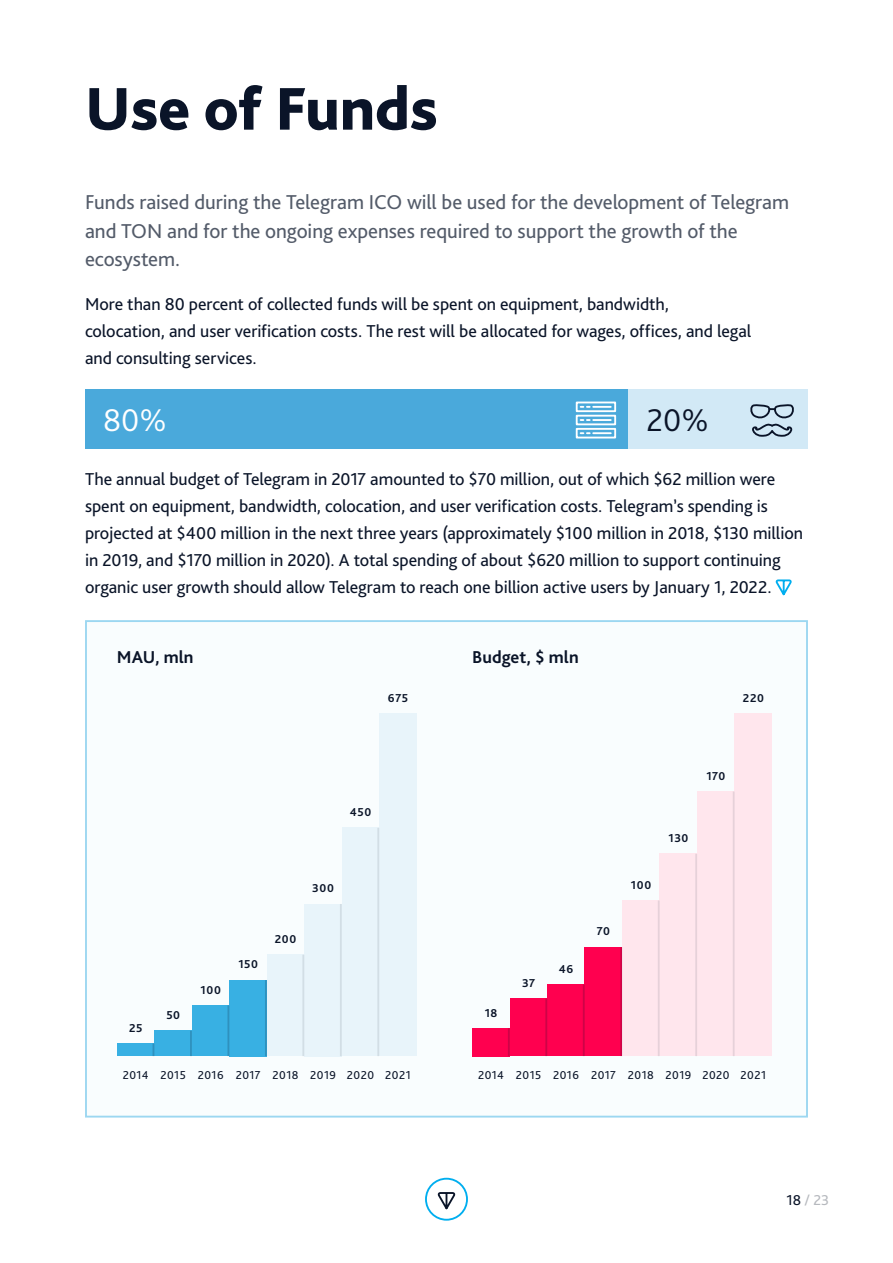
<style>
.page{position:relative;width:893px;height:1263px;background:#fff}
.page>*{position:absolute;margin:0;border:0;box-sizing:border-box;transform-origin:0 0}
.t1{font:800 63px "Bliss Pro";letter-spacing:-.01em;color:#0a1428}
.t2{font:300 33px "Bliss Pro";color:#fff}
.t3{font:300 33px "Bliss Pro";color:#0a1428}
.t4{font:21px/28.5px "Bliss Pro";letter-spacing:-.005em;color:#535b69}
.t5{font:18px/27px "Bliss Pro";letter-spacing:-.005em;color:#0a1428}
.t6{font:700 18px "Bliss Pro";color:#0a1428}
.t7{font:15px "Bliss Pro";color:#b6b9be}
.t8{font:12px "Bliss Pro";letter-spacing:.04em;color:#0a1428}
.t9{font:700 12px "Bliss Pro";letter-spacing:.05em;color:#0a1428}
.s1{color:#0a1428}
</style>
<div class="page">
<div style="left:85px;top:389px;width:543px;height:60px;background:#4aa9db"></div>
<div style="left:628px;top:389px;width:180px;height:60px;background:#d2e9f6"></div>
<div style="left:576px;top:402px;width:40px;height:10px;border:2px solid #fff"></div>
<div style="left:576px;top:428px;width:40px;height:10px;border:2px solid #fff"></div>
<div style="left:576px;top:415px;width:40px;height:10px;border:2px solid #fff"></div>
<svg style="left:581px;top:406px;width:30px;height:2px"></svg>
<svg style="left:581px;top:419px;width:30px;height:2px"></svg>
<svg style="left:581px;top:432px;width:30px;height:2px"></svg>
<svg style="left:750px;top:404px;width:44px;height:33px"></svg>
<svg style="left:775px;top:579px;width:17px;height:17px"></svg>
<div style="left:85px;top:620px;width:723px;height:497px;background:#f9fdfe;border:2px solid #9cd7f1"></div>
<div style="left:117px;top:1043px;width:37px;height:13px;background:#38b0e3"></div>
<div style="left:472px;top:1028px;width:38px;height:28px;background:#ff004f"></div>
<div style="left:267px;top:955px;width:37px;height:101px;background:#e8f4fa"></div>
<div style="left:622px;top:900px;width:38px;height:156px;background:#ffe6ed"></div>
<div style="left:192px;top:1005px;width:37px;height:51px;background:#38b0e3"></div>
<div style="left:547px;top:984px;width:38px;height:72px;background:#ff004f"></div>
<div style="left:342px;top:828px;width:37px;height:228px;background:#e8f4fa"></div>
<div style="left:697px;top:791px;width:38px;height:265px;background:#ffe6ed"></div>
<div style="left:154px;top:1031px;width:38px;height:25px;background:#38b0e3"></div>
<div style="left:510px;top:998px;width:37px;height:58px;background:#ff004f"></div>
<div style="left:304px;top:904px;width:38px;height:152px;background:#e8f4fa"></div>
<div style="left:660px;top:854px;width:37px;height:202px;background:#ffe6ed"></div>
<div style="left:229px;top:980px;width:38px;height:76px;background:#38b0e3"></div>
<div style="left:585px;top:947px;width:37px;height:109px;background:#ff004f"></div>
<div style="left:379px;top:714px;width:38px;height:342px;background:#e8f4fa"></div>
<div style="left:735px;top:714px;width:37px;height:342px;background:#ffe6ed"></div>
<hr style="left:340px;top:904px;width:2px;height:152px;background:#0a1428">
<hr style="left:695px;top:854px;width:2px;height:202px;background:#0a1428">
<hr style="left:377px;top:828px;width:2px;height:228px;background:#0a1428">
<hr style="left:733px;top:791px;width:2px;height:265px;background:#0a1428">
<hr style="left:302px;top:955px;width:2px;height:101px;background:#0a1428">
<hr style="left:658px;top:900px;width:2px;height:156px;background:#0a1428">
<hr style="left:190px;top:1031px;width:2px;height:25px;background:#0a1428">
<hr style="left:545px;top:998px;width:2px;height:58px;background:#0a1428">
<hr style="left:227px;top:1005px;width:2px;height:51px;background:#0a1428">
<hr style="left:583px;top:984px;width:2px;height:72px;background:#0a1428">
<svg style="left:153px;top:1043px;width:1px;height:13px"></svg>
<hr style="left:508px;top:1028px;width:2px;height:28px;background:#0a1428">
<hr style="left:265px;top:980px;width:2px;height:76px;background:#0a1428">
<hr style="left:620px;top:947px;width:2px;height:109px;background:#0a1428">
<svg style="left:437px;top:1192px;width:19px;height:18px"></svg>
<div style="left:425px;top:1178px;width:43px;height:43px;border:2px solid #00aeef;border-radius:50%"></div>
<h1 class="t1" style="left:85px;top:70px;width:354px">Use of Funds</h1>
<p class="t4" style="left:85px;top:187px;width:706px">Funds raised during the Telegram ICO will be used for the development of Telegram and TON and for the ongoing expenses required to support the growth of the ecosystem.</p>
<p class="t5" style="left:85px;top:290px;width:668px">More than 80 percent of collected funds will be spent on equipment, bandwidth, colocation, and user verification costs. The rest will be allocated for wages, offices, and legal and consulting services.</p>
<h2 class="t2" style="left:103px;top:399px;width:65px">80%</h2>
<h2 class="t3" style="left:646px;top:399px;width:64px">20%</h2>
<p class="t5" style="left:85px;top:465px;width:719px">The annual budget of Telegram in 2017 amounted to $70 million, out of which $62 million were spent on equipment, bandwidth, colocation, and user verification costs. Telegram’s spending is projected at $400 million in the next three years (approximately $100 million in 2018, $130 million in 2019, and $170 million in 2020). A total spending of about $620 million to support continuing organic user growth should allow Telegram to reach one billion active users by January 1, 2022.</p>
<p class="t6" style="left:117px;top:646px;width:78px">MAU, mln</p>
<p class="t6" style="left:472px;top:646px;width:108px">Budget, $ mln</p>
<p class="t9" style="left:388px;top:690px;width:22px">675</p>
<p class="t9" style="left:743px;top:690px;width:23px">220</p>
<p class="t9" style="left:350px;top:805px;width:23px">450</p>
<p class="t9" style="left:129px;top:1020px;width:15px">25</p>
<p class="t9" style="left:200px;top:982px;width:22px">100</p>
<p class="t9" style="left:238px;top:957px;width:21px">150</p>
<p class="t9" style="left:312px;top:881px;width:23px">300</p>
<p class="t9" style="left:275px;top:931px;width:23px">200</p>
<p class="t9" style="left:166px;top:1008px;width:15px">50</p>
<p class="t9" style="left:485px;top:1005px;width:14px">18</p>
<p class="t9" style="left:522px;top:975px;width:15px">37</p>
<p class="t9" style="left:559px;top:961px;width:16px">46</p>
<p class="t9" style="left:706px;top:768px;width:21px">170</p>
<p class="t9" style="left:597px;top:924px;width:15px">70</p>
<p class="t9" style="left:631px;top:877px;width:22px">100</p>
<p class="t9" style="left:668px;top:831px;width:21px">130</p>
<p class="t8" style="left:123px;top:1067px;width:290px">2014 2015 2016 2017 2018 2019 2020 2021</p>
<p class="t8" style="left:478px;top:1067px;width:290px">2014 2015 2016 2017 2018 2019 2020 2021</p>
<p class="t7" style="left:787px;top:1190px;width:44px"><span class="s1">18</span> / 23</p>
</div>
